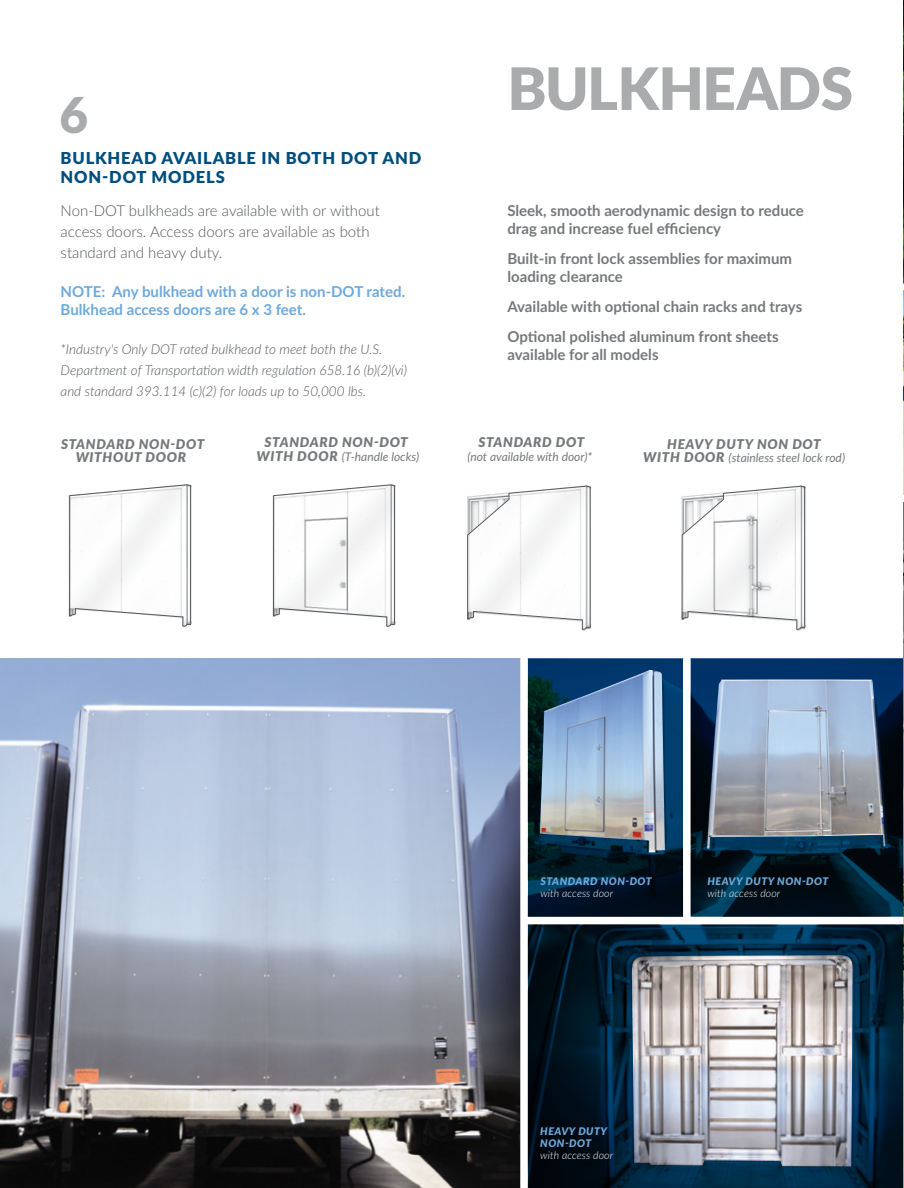
<style>
.page{position:relative;width:904px;height:1188px;background:#fff}
.page>*{position:absolute;margin:0;border:0;box-sizing:border-box;transform-origin:0 0}
.t1{font:900 58.5px "Lato";letter-spacing:-.015em;color:#aaabac}
.t2{font:900 49.5px "Lato";color:#aaabac}
.t3{font:900 16.5px/19.5px "Lato";letter-spacing:.05em;color:#004e7d}
.t4{font:700 15px/18px "Lato";color:#76797b}
.t5{font:300 15px/21px "Lato";color:#54575a}
.t6{font:700 15px/18px "Lato";color:#6da9dc}
.t7{font:italic 300 13.5px/21px "Lato";color:#54575a}
.t8{font:italic 900 13.5px/13.5px "Lato";letter-spacing:.05em;color:#76797b;text-align:center}
.t9{font:italic 12px "Lato";color:#76797b}
.t10{font:italic 900 10.5px/12px "Lato";letter-spacing:.05em;color:#6da9dc}
.t11{font:italic 300 10.5px "Lato";letter-spacing:.01em;color:#fff}
.s1{font-weight:900;font-size:13.5px}
</style>
<div class="page">
<svg style="left:681px;top:485px;width:125px;height:144px"></svg>
<svg style="left:682px;top:486px;width:123px;height:145px"></svg>
<svg style="left:691px;top:658px;width:212px;height:259px;background:#4e6377"></svg>
<svg style="left:528px;top:658px;width:155px;height:259px;background:#49667f"></svg>
<svg style="left:528px;top:924px;width:375px;height:264px;background:#556472"></svg>
<img style="left:0;top:658px;width:520px;height:530px">
<img style="left:903px;top:502px;width:1px;height:375px">
<img style="left:903px;top:291px;width:1px;height:204px">
<svg style="left:903px;top:0;width:1px;height:291px"></svg>
<svg style="left:903px;top:877px;width:1px;height:311px"></svg>
<svg style="left:467px;top:485px;width:124px;height:146px"></svg>
<img style="left:272px;top:484px;width:124px;height:143px">
<svg style="left:273px;top:485px;width:122px;height:141px"></svg>
<img style="left:68px;top:484px;width:124px;height:143px">
<svg style="left:69px;top:485px;width:122px;height:141px"></svg>
<h2 class="t2" style="left:59px;top:78px;width:30px">6</h2>
<p class="t3" style="left:61px;top:147px;width:362px">BULKHEAD AVAILABLE IN BOTH DOT AND<br>NON-DOT MODELS</p>
<p class="t5" style="left:61px;top:200px;width:321px">Non-DOT bulkheads are available with or without access doors. Access doors are available as both standard and heavy duty.</p>
<p class="t6" style="left:61px;top:282px;width:346px">NOTE: Any bulkhead with a door is non-DOT rated.<br>Bulkhead access doors are 6 x 3 feet.</p>
<p class="t7" style="left:61px;top:339px;width:348px">*Industry's Only DOT rated bulkhead to meet both the U.S.<br>Department of Transportation width regulation 658.16 (b)(2)(vi) and standard 393.114 (c)(2) for loads up to 50,000 lbs.</p>
<p class="t8" style="left:61px;top:436px;width:145px">STANDARD NON-DOT<br>WITHOUT DOOR</p>
<p class="t8" style="left:265px;top:435px;width:145px">STANDARD NON-DOT</p>
<p class="t9" style="left:256px;top:448px;width:164px"><span class="s1">WITH DOOR</span> (T-handle locks)</p>
<h1 class="t1" style="left:507px;top:45px;width:347px">BULKHEADS</h1>
<p class="t4" style="left:507px;top:201px;width:298px">Sleek, smooth aerodynamic design to reduce drag and increase fuel efficiency</p>
<p class="t4" style="left:507px;top:249px;width:286px">Built-in front lock assemblies for maximum loading clearance</p>
<p class="t4" style="left:507px;top:291px;width:296px;line-height:30px">Available with optional chain racks and trays<br>Optional polished aluminum front sheets</p>
<p class="t4" style="left:507px;top:345px;width:153px">available for all models</p>
<p class="t8" style="left:478px;top:435px;width:108px">STANDARD DOT</p>
<p class="t9" style="left:467px;top:448px;width:126px">(not available with door)*</p>
<p class="t8" style="left:667px;top:436px;width:155px">HEAVY DUTY NON DOT</p>
<p class="t9" style="left:643px;top:449px;width:203px"><span class="s1">WITH DOOR</span> (stainless steel lock rod)</p>
<p class="t10" style="left:540px;top:875px;width:113px">STANDARD NON-DOT</p>
<p class="t11" style="left:540px;top:886px;width:74px">with access door</p>
<p class="t10" style="left:707px;top:875px;width:122px">HEAVY DUTY NON-DOT</p>
<p class="t11" style="left:707px;top:886px;width:74px">with access door</p>
<p class="t10" style="left:540px;top:1125px;width:69px">HEAVY DUTY<br>NON-DOT</p>
<p class="t11" style="left:540px;top:1148px;width:74px">with access door</p>
</div>
